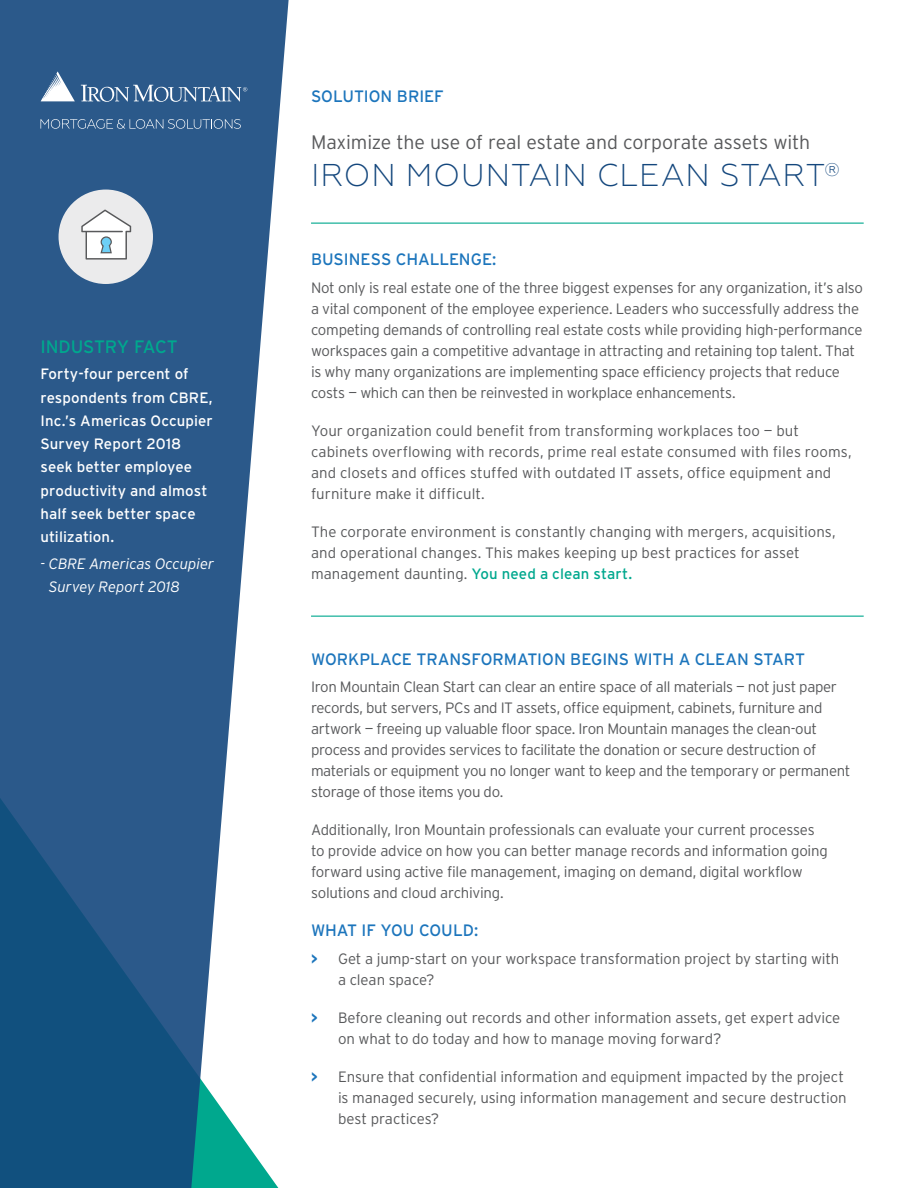
<style>
.page{position:relative;width:918px;height:1188px;background:#fff}
.page>*{position:absolute;margin:0;border:0;box-sizing:border-box;transform-origin:0 0}
.Body_Header{font:300 31.5px "Geometria";letter-spacing:.03em;color:#14477d}
.Body_Copy{font:300 19.5px "Interstate";letter-spacing:-.01em;color:#58595b}
.Industry_Fact{font:18px "Interstate";letter-spacing:-.01em;color:#00a88e}
.Body_Header-2{font:16.5px "Interstate";letter-spacing:-.005em;color:#1c75bc}
.Body_Copy-2{font:300 15px/21px "Interstate";letter-spacing:-.015em;color:#58595b}
.Body_Copy-3{font:300 15px/21px "Interstate";letter-spacing:.005em;color:#58595b}
.Body_Copy-4{font:15px/23.2px "Interstate";letter-spacing:.005em;color:#fff}
.Body_Copy-5{font:italic 300 15px/23.2px "Interstate";letter-spacing:-.005em;color:#fff}
.s1{font-weight:400;color:#00a88e}
.s2{font-weight:700;color:#1c75bc}
</style>
<div class="page">
<svg style="left:0;top:0;width:289px;height:1188px;fill:#2b598a"></svg>
<div style="left:59px;top:190px;width:94px;height:94px;background:#ebebec;border-radius:50%"></div>
<svg style="left:81px;top:210px;width:50px;height:50px"></svg>
<svg style="left:41px;top:71px;width:34px;height:30px"></svg>
<svg style="left:81px;top:85px;width:166px;height:17px;background:#5d80a5"></svg>
<svg style="left:40px;top:119px;width:201px;height:10px;background:#4f759d"></svg>
<hr style="left:311px;top:223px;width:553px;height:1px;background:#00a88e">
<hr style="left:311px;top:616px;width:553px;height:1px;background:#00a88e">
<p class="Industry_Fact" style="left:40px;top:335px;width:139px">INDUSTRY FACT</p>
<p class="Body_Copy-4" style="left:40px;top:362px;width:174px">Forty-four percent of respondents from CBRE,<br>Inc.’s Americas Occupier<br>Survey Report 2018 seek better employee productivity and almost half seek better space utilization.</p>
<p class="Body_Copy-5" style="left:49px;top:552px;width:167px;text-indent:-8px">- CBRE Americas Occupier<br>Survey Report 2018</p>
<p class="Body_Header-2" style="left:311px;top:86px;width:134px">SOLUTION BRIEF</p>
<p class="Body_Copy" style="left:311px;top:130px;width:501px">Maximize the use of real estate and corporate assets with</p>
<p class="Body_Header" style="left:311px;top:157px;width:531px">IRON MOUNTAIN CLEAN START<sup>®</sup></p>
<p class="Body_Header-2" style="left:311px;top:249px;width:187px">BUSINESS CHALLENGE:</p>
<p class="Body_Copy-2" style="left:311px;top:277px;width:553px">Not only is real estate one of the three biggest expenses for any organization, it’s also a vital component of the employee experience. Leaders who successfully address the competing demands of controlling real estate costs while providing high-performance workspaces gain a competitive advantage in attracting and retaining top talent. That is why many organizations are implementing space efficiency projects that reduce costs — which can then be reinvested in workplace enhancements.</p>
<p class="Body_Copy-3" style="left:311px;top:420px;width:542px">Your organization could benefit from transforming workplaces too — but cabinets overflowing with records, prime real estate consumed with files rooms, and closets and offices stuffed with outdated IT assets, office equipment and furniture make it difficult.</p>
<p class="Body_Copy-2" style="left:311px;top:521px;width:526px">The corporate environment is constantly changing with mergers, acquisitions, and operational changes. This makes keeping up best practices for asset management daunting. <span class="s1">You need a clean start.</span></p>
<p class="Body_Header-2" style="left:311px;top:649px;width:496px">WORKPLACE TRANSFORMATION BEGINS WITH A CLEAN START</p>
<p class="Body_Copy-2" style="left:311px;top:677px;width:541px">Iron Mountain Clean Start can clear an entire space of all materials — not just paper records, but servers, PCs and IT assets, office equipment, cabinets, furniture and artwork — freeing up valuable floor space. Iron Mountain manages the clean-out process and provides services to facilitate the donation or secure destruction of materials or equipment you no longer want to keep and the temporary or permanent storage of those items you do.</p>
<p class="Body_Copy-2" style="left:311px;top:820px;width:518px">Additionally, Iron Mountain professionals can evaluate your current processes to provide advice on how you can better manage records and information going forward using active file management, imaging on demand, digital workflow solutions and cloud archiving.</p>
<p class="Body_Header-2" style="left:311px;top:921px;width:169px">WHAT IF YOU COULD:</p>
<p class="Body_Copy-2" style="left:338px;top:948px;width:503px;text-indent:-27px"><span class="s2">&gt;</span> Get a jump-start on your workspace transformation project by starting with a clean space?</p>
<p class="Body_Copy-2" style="left:338px;top:1007px;width:504px;text-indent:-27px"><span class="s2">&gt;</span> Before cleaning out records and other information assets, get expert advice on what to do today and how to manage moving forward?</p>
<p class="Body_Copy-2" style="left:338px;top:1066px;width:510px;text-indent:-27px"><span class="s2">&gt;</span> Ensure that confidential information and equipment impacted by the project is managed securely, using information management and secure destruction best practices?</p>
</div>
